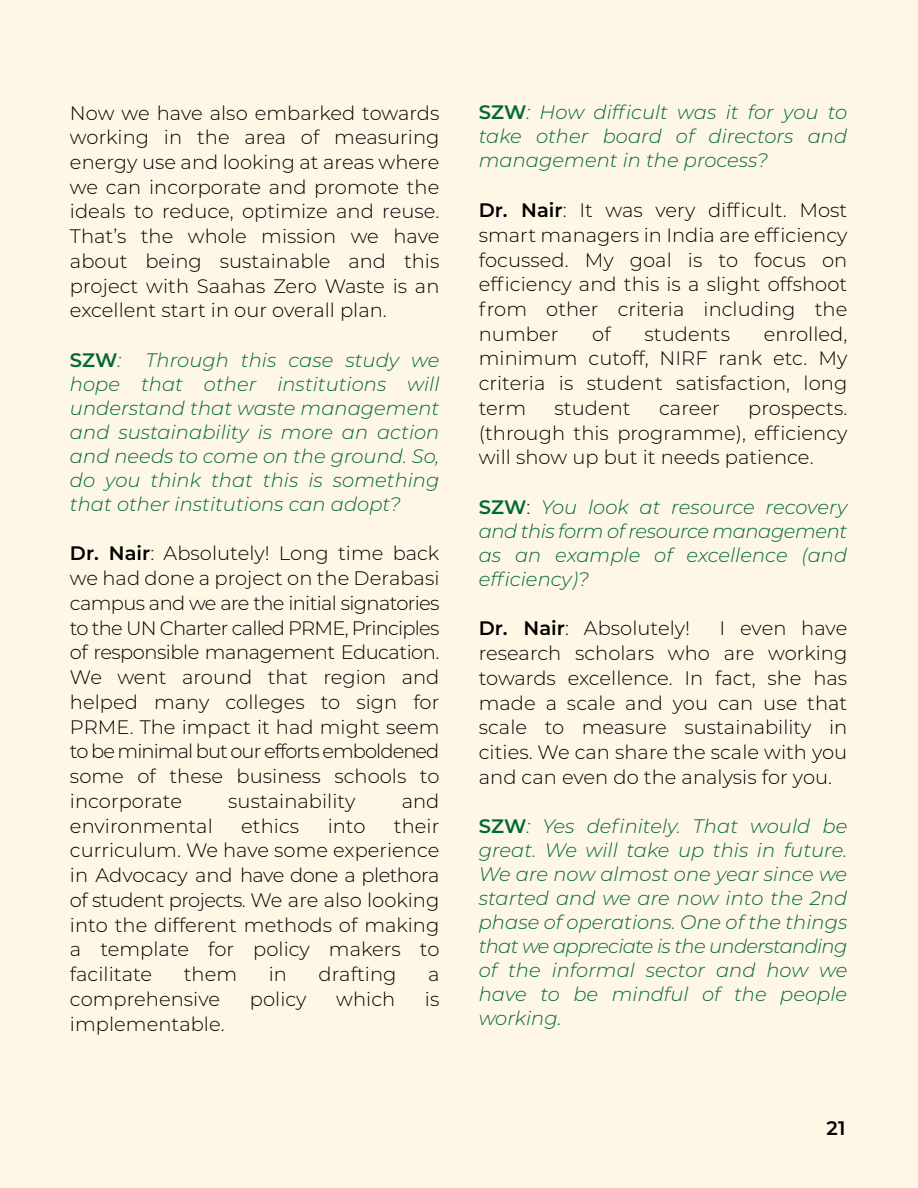
<style>
.page{position:relative;width:918px;height:1188px;background:#fff7e5}
.page>*{position:absolute;margin:0;border:0;box-sizing:border-box;transform-origin:0 0}
.t1{font:300 19.5px/24.8px "Montserrat";color:#000;text-align:justify}
.t2{font:italic 300 19.5px/24px "Montserrat";color:#006937;text-align:justify}
.t3{font:600 19.5px "Montserrat";color:#000}
.s1{font-weight:600;font-style:normal}
.s2{font-weight:600}
.s3{font-style:normal;color:#000}
</style>
<div class="page">
<p class="t1" style="left:70px;top:100px;width:371px">Now we have also embarked towards working in the area of measuring energy use and looking at areas where we can incorporate and promote the ideals to reduce, optimize and reuse.<br>That’s the whole mission we have about being sustainable and this project with Saahas Zero Waste is an excellent start in our overall plan.</p>
<p class="t2" style="left:70px;top:347px;width:371px"><span class="s1">SZW</span>: Through this case study we hope that other institutions will understand that waste management and sustainability is more an action and needs to come on the ground. So, do you think that this is something that other institutions can adopt?</p>
<p class="t1" style="left:70px;top:541px;width:371px"><span class="s2">Dr. Nair</span>: Absolutely! Long time back we had done a project on the Derabasi campus and we are the initial signatories to the UN Charter called PRME, Principles of responsible management Education.<br>We went around that region and helped many colleges to sign for PRME. The impact it had might seem to be minimal but our efforts emboldened some of these business schools to incorporate</p>
<p class="t1" style="left:228px;top:788px;width:129px">sustainability</p>
<p class="t1" style="left:402px;top:788px;width:39px">and</p>
<p class="t1" style="left:70px;top:813px;width:371px;text-indent:324px">their curriculum. We have some experience in Advocacy and have done a plethora of student projects. We are also looking into the different methods of making a template for policy makers to facilitate</p>
<p class="t1" style="left:70px;top:813px;width:144px">environmental</p>
<p class="t1" style="left:241px;top:813px;width:59px">ethics</p>
<p class="t1" style="left:328px;top:813px;width:39px">into</p>
<p class="t1" style="left:184px;top:961px;width:55px">them</p>
<p class="t1" style="left:269px;top:961px;width:20px">in</p>
<p class="t1" style="left:319px;top:961px;width:80px">drafting</p>
<p class="t1" style="left:428px;top:961px;width:13px">a</p>
<p class="t1" style="left:70px;top:986px;width:152px">comprehensive</p>
<p class="t1" style="left:250px;top:986px;width:58px">policy</p>
<p class="t1" style="left:336px;top:986px;width:60px">which</p>
<p class="t1" style="left:425px;top:986px;width:16px">is</p>
<p class="t1" style="left:70px;top:1011px;width:156px">implementable.</p>
<p class="t2" style="left:479px;top:100px;width:370px"><span class="s1">SZW</span>: How difficult was it for you to take other board of directors and management in the process?</p>
<p class="t1" style="left:479px;top:197px;width:370px"><span class="s2">Dr. Nair</span>: It was very difficult. Most smart managers in India are efficiency focussed. My goal is to focus on efficiency and this is a slight offshoot from other criteria including the number</p>
<p class="t1" style="left:592px;top:321px;width:20px">of</p>
<p class="t1" style="left:645px;top:321px;width:87px">students</p>
<p class="t1" style="left:479px;top:321px;width:370px;text-indent:285px">enrolled, minimum cutoff, NIRF rank etc. My criteria is student satisfaction, long term</p>
<p class="t1" style="left:555px;top:395px;width:78px">student</p>
<p class="t1" style="left:659px;top:395px;width:62px">career</p>
<p class="t1" style="left:479px;top:395px;width:370px;text-indent:270px">prospects. (through this programme), efficiency will show up but it needs patience.</p>
<p class="t2" style="left:479px;top:494px;width:370px"><span class="s1">SZW</span><span class="s3">:</span> You look at resource recovery and this form of resource management as an example of excellence (and efficiency)?</p>
<p class="t1" style="left:479px;top:616px;width:213px"><span class="s2">Dr. Nair</span>: Absolutely!</p>
<p class="t1" style="left:479px;top:616px;width:370px;text-indent:241px">I even have research scholars who are working towards excellence. In fact, she has made a scale and you can use that scale to measure sustainability in cities. We can share the scale with you and can even do the analysis for you.</p>
<p class="t2" style="left:479px;top:814px;width:370px"><span class="s1">SZW</span>: Yes definitely. That would be great. We will take up this in future.<br>We are now almost one year since we started and we are now into the 2nd phase of operations. One of the things that we appreciate is the understanding of the informal sector and how we have to be mindful of the people working.</p>
<p class="t3" style="left:827px;top:1114px;width:20px">21</p>
</div>
